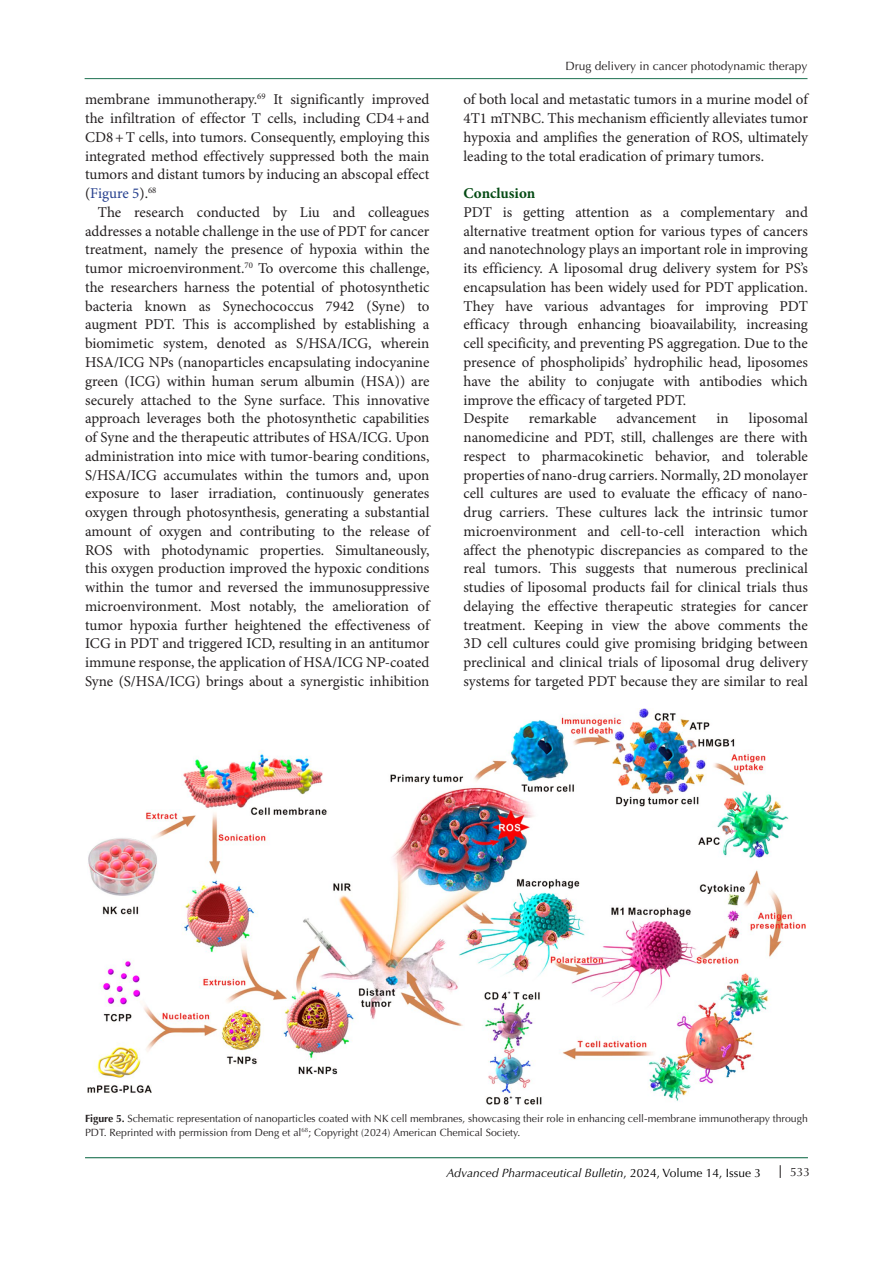
<style>
.page{position:relative;width:893px;height:1263px;background:#fff}
.page>*{position:absolute;margin:0;border:0;box-sizing:border-box;transform-origin:0 0}
.t1{font:15px/18.8px "Minion Pro";color:#231f20;text-align:justify}
.t2{font:700 15px "Minion Pro";color:#054b14}
.t3{font:italic 12px "Optima LT Std";color:#000}
.t4{font:12px "Optima LT Std";color:#231f20}
.t5{font:10.5px/13.5px "Optima LT Std";color:#231f20}
.s1{color:#253f8e}
.s2{font-weight:700}
.s3{font-style:normal}
</style>
<div class="page">
<svg style="left:780px;top:1165px;width:1px;height:13px"></svg>
<hr style="left:85px;top:1157px;width:723px;height:1px;background:#1e7252">
<hr style="left:85px;top:78px;width:722px;height:1px;background:#1e7252">
<img style="left:88px;top:708px;width:717px;height:396px">
<p class="t1" style="left:85px;top:91px;width:346px">membrane immunotherapy.<sup>69</sup> It significantly improved the infiltration of effector T cells, including CD4+and CD8+T cells, into tumors. Consequently, employing this integrated method effectively suppressed both the main tumors and distant tumors by inducing an abscopal effect (<span class="s1">Figure 5</span>).<sup>68</sup></p>
<p class="t1" style="left:85px;top:203px;width:346px;text-indent:13px">The research conducted by Liu and colleagues addresses a notable challenge in the use of PDT for cancer treatment, namely the presence of hypoxia within the tumor microenvironment.<sup>70</sup> To overcome this challenge, the researchers harness the potential of photosynthetic bacteria known as Synechococcus 7942 (Syne) to augment PDT. This is accomplished by establishing a biomimetic system, denoted as S/HSA/ICG, wherein HSA/ICG NPs (nanoparticles encapsulating indocyanine green (ICG) within human serum albumin (HSA)) are securely attached to the Syne surface. This innovative approach leverages both the photosynthetic capabilities of Syne and the therapeutic attributes of HSA/ICG. Upon administration into mice with tumor-bearing conditions, S/HSA/ICG accumulates within the tumors and, upon exposure to laser irradiation, continuously generates oxygen through photosynthesis, generating a substantial amount of oxygen and contributing to the release of ROS with photodynamic properties. Simultaneously, this oxygen production improved the hypoxic conditions within the tumor and reversed the immunosuppressive microenvironment. Most notably, the amelioration of tumor hypoxia further heightened the effectiveness of ICG in PDT and triggered ICD, resulting in an antitumor immune response, the application of HSA/ICG NP-coated Syne (S/HSA/ICG) brings about a synergistic inhibition</p>
<p class="t4" style="left:565px;top:59px;width:244px">Drug delivery in cancer photodynamic therapy</p>
<p class="t1" style="left:463px;top:91px;width:346px">of both local and metastatic tumors in a murine model of 4T1 mTNBC. This mechanism efficiently alleviates tumor hypoxia and amplifies the generation of ROS, ultimately leading to the total eradication of primary tumors.</p>
<p class="t2" style="left:463px;top:183px;width:73px">Conclusion</p>
<p class="t1" style="left:463px;top:203px;width:346px">PDT is getting attention as a complementary and alternative treatment option for various types of cancers and nanotechnology plays an important role in improving its efficiency. A liposomal drug delivery system for PS’s encapsulation has been widely used for PDT application.<br>They have various advantages for improving PDT efficacy through enhancing bioavailability, increasing cell specificity, and preventing PS aggregation. Due to the presence of phospholipids’ hydrophilic head, liposomes have the ability to conjugate with antibodies which improve the efficacy of targeted PDT.</p>
<p class="t1" style="left:463px;top:410px;width:47px">Despite</p>
<p class="t1" style="left:529px;top:410px;width:69px">remarkable</p>
<p class="t1" style="left:617px;top:410px;width:81px">advancement</p>
<p class="t1" style="left:716px;top:410px;width:14px">in</p>
<p class="t1" style="left:463px;top:410px;width:346px;text-indent:285px">liposomal nanomedicine and PDT, still, challenges are there with respect to pharmacokinetic behavior, and tolerable properties of nano-drug carriers. Normally, 2D monolayer cell cultures are used to evaluate the efficacy of nano&shy;drug carriers. These cultures lack the intrinsic tumor microenvironment and cell-to-cell interaction which affect the phenotypic discrepancies as compared to the real tumors. This suggests that numerous preclinical studies of liposomal products fail for clinical trials thus delaying the effective therapeutic strategies for cancer treatment. Keeping in view the above comments the 3D cell cultures could give promising bridging between preclinical and clinical trials of liposomal drug delivery systems for targeted PDT because they are similar to real</p>
<p class="t5" style="left:85px;top:1112px;width:724px"><span class="s2">Figure 5.</span> Schematic representation of nanoparticles coated with NK cell membranes, showcasing their role in enhancing cell-membrane immunotherapy through<br>PDT. Reprinted with permission from Deng et al<sup>68</sup>; Copyright (2024) American Chemical Society.</p>
<p class="t3" style="left:446px;top:1165px;width:316px">Advanced Pharmaceutical Bulletin<span class="s3">, 2024, Volume 14, Issue 3</span></p>
<p class="t4" style="left:790px;top:1165px;width:22px">533</p>
</div>
